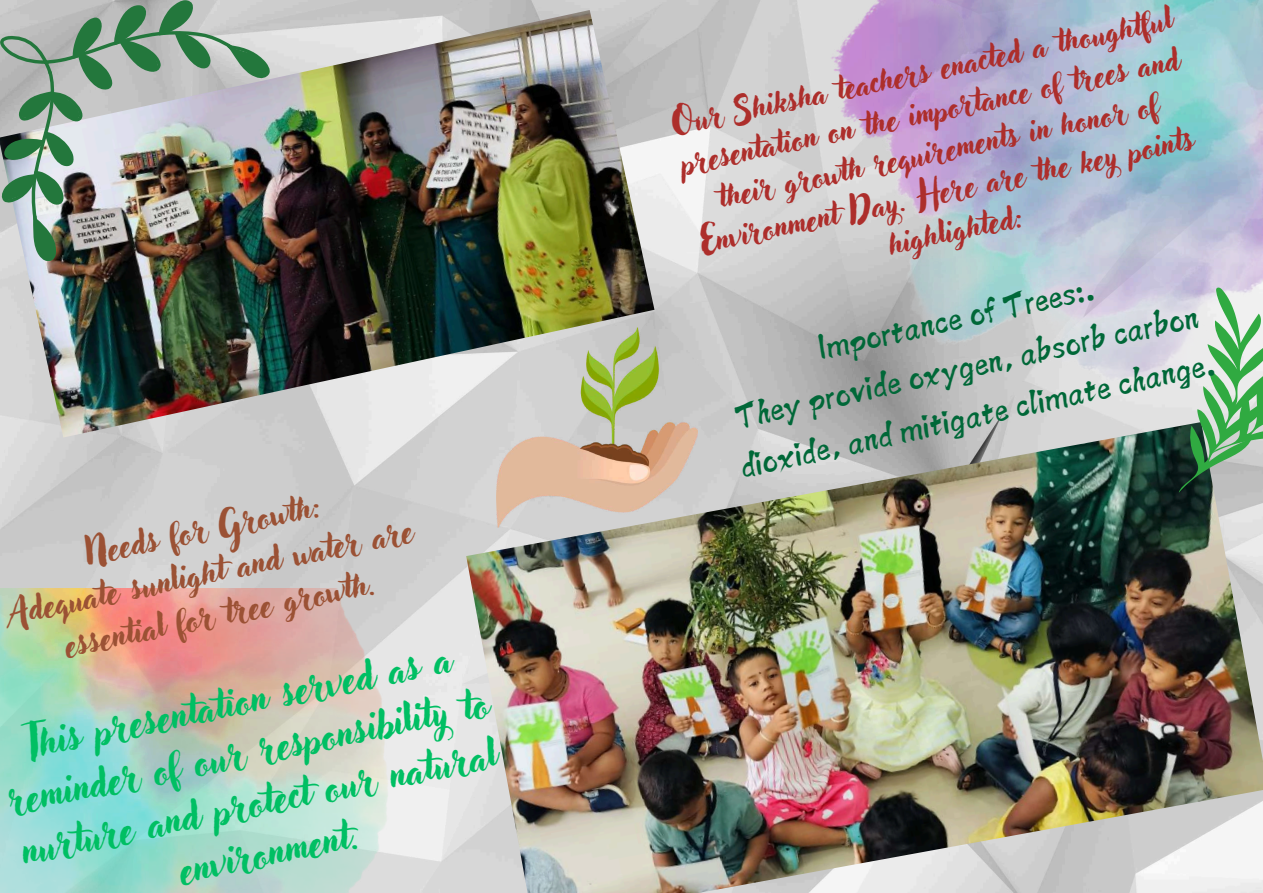
<style>
.page{position:relative;width:1263px;height:893px;background:#fff}
.page>*{position:absolute;margin:0;border:0;box-sizing:border-box;transform-origin:0 0}
.t1{font:40.35px/51.2px "Adlery Pro";color:#00bf63;text-align:center}
.t2{font:38.78px/49.5px "Canva Shadow Stream Latin";color:#006838;text-align:center}
.t3{font:33.97px/43.3px "Adlery Pro";color:#9b5134;text-align:center}
.t4{font:31.8px/40.5px "Adlery Pro";color:#ad2e2b;text-align:center}
</style>
<div class="page">
<img style="left:0;top:0;width:1179px;height:893px">
<img style="left:0;top:10px;width:654px;height:427px">
<img style="left:466px;top:422px;width:797px;height:471px">
<img style="left:831px;top:0;width:432px;height:383px">
<img style="left:0;top:589px;width:388px;height:304px">
<img style="left:0;top:0;width:271px;height:262px">
<svg style="left:1179px;top:274px;width:84px;height:219px;background:#9abea2"></svg>
<img style="left:497px;top:327px;width:200px;height:200px">
<p class="t3" style="left:-3px;top:553px;width:413px;rotate:-12deg">Needs for Growth:<br>Adequate sunlight and water are essential for tree growth.</p>
<p class="t1" style="left:-6px;top:731px;width:491px;rotate:-12deg">This presentation served as a reminder of our responsibility to nurture and protect our natural environment.</p>
<p class="t4" style="left:668px;top:108px;width:512px;rotate:-12deg">Our Shiksha teachers enacted a thoughtful presentation on the importance of trees and their growth requirements in honor of Environment Day. Here are the key points highlighted:</p>
<p class="t2" style="left:715px;top:344px;width:486px;rotate:-12deg">Importance of Trees:.<br>They provide oxygen, absorb carbon dioxide, and mitigate climate change.</p>
</div>
